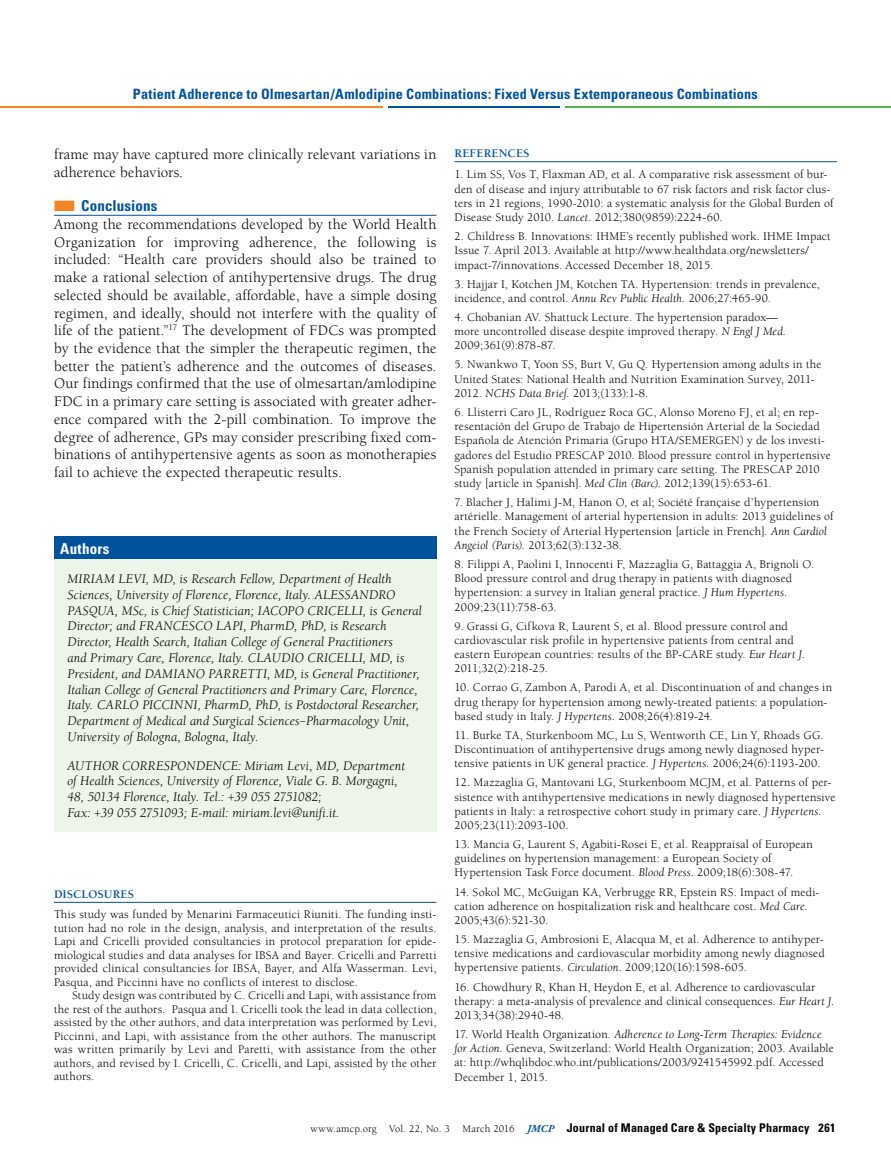
<style>
.page{position:relative;width:891px;height:1175px;background:#fff}
.page>*{position:absolute;margin:0;border:0;box-sizing:border-box;transform-origin:0 0}
.t1{font:15px/17.7px "Berkeley Pro";letter-spacing:.005em;color:#000}
.t2{font:700 condensed 15px "Univers";letter-spacing:.01em;color:#00529c}
.t3{font:700 condensed 15px "Univers";letter-spacing:.02em;color:#fff}
.t4{font:700 condensed 14.25px "Univers";letter-spacing:.01em;color:#00529c}
.t5{font:italic 13.5px/15.8px "Berkeley Pro";letter-spacing:.01em;color:#000}
.t6{font:12px/14.2px "Berkeley Pro";letter-spacing:.015em;color:#000}
.t7{font:700 condensed 12px "Univers";letter-spacing:.015em;color:#000}
.t8{font:700 12px "Berkeley Pro";letter-spacing:.005em;color:#00529c}
.s1{color:#f58427}
.s2{font-style:italic}
.s3{font-family:"Berkeley Pro";font-weight:400;font-stretch:normal;font-size:10.5px}
.s4{font-family:"Adobe Garamond Pro";font-style:italic;font-stretch:normal;font-size:10.5px;color:#00529c}
</style>
<div class="page">
<hr style="left:0;top:107px;width:383px;height:1px;background:#f58427">
<hr style="left:388px;top:107px;width:172px;height:1px;background:#00529c">
<hr style="left:565px;top:107px;width:326px;height:1px;background:#54b948">
<hr style="left:455px;top:161px;width:382px;height:1px;background:#00529c">
<hr style="left:54px;top:215px;width:382px;height:1px;background:#00529c">
<div style="left:54px;top:538px;width:382px;height:293px;background:#ecf5e8"></div>
<div style="left:54px;top:536px;width:382px;height:23px;background:#00529c"></div>
<hr style="left:54px;top:902px;width:382px;height:1px;background:#00529c">
<p class="t4" style="left:133px;top:85px;width:626px">Patient Adherence to Olmesartan/Amlodipine Combinations: Fixed Versus Extemporaneous Combinations</p>
<p class="t1" style="left:54px;top:146px;width:384px">frame may have captured more clinically relevant variations in adherence behaviors.</p>
<p class="t2" style="left:54px;top:196px;width:105px"><span class="s1">■■</span> Conclusions</p>
<p class="t1" style="left:54px;top:216px;width:384px;text-align:justify">Among the recommendations developed by the World Health Organization for improving adherence, the following is included: “Health care providers should also be trained to make a rational selection of antihypertensive drugs. The drug selected should be available, affordable, have a simple dosing regimen, and ideally, should not interfere with the quality of life of the patient.”<sup>17</sup> The development of FDCs was prompted by the evidence that the simpler the therapeutic regimen, the better the patient’s adherence and the outcomes of diseases.<br>Our findings confirmed that the use of olmesartan/amlodipine FDC in a primary care setting is associated with greater adher&shy;ence compared with the 2-pill combination. To improve the degree of adherence, GPs may consider prescribing fixed com&shy;binations of antihypertensive agents as soon as monotherapies fail to achieve the expected therapeutic results.</p>
<p class="t3" style="left:60px;top:539px;width:51px">Authors</p>
<p class="t5" style="left:68px;top:571px;width:356px">MIRIAM LEVI, MD, is Research Fellow, Department of Health Sciences, University of Florence, Florence, Italy. ALESSANDRO PASQUA, MSc, is Chief Statistician; IACOPO CRICELLI, is General Director; and FRANCESCO LAPI, PharmD, PhD, is Research Director, Health Search, Italian College of General Practitioners<br>and Primary Care, Florence, Italy. CLAUDIO CRICELLI, MD, is President, and DAMIANO PARRETTI, MD, is General Practitioner, Italian College of General Practitioners and Primary Care, Florence, Italy. CARLO PICCINNI, PharmD, PhD, is Postdoctoral Researcher, Department of Medical and Surgical Sciences−Pharmacology Unit, University of Bologna, Bologna, Italy.</p>
<p class="t5" style="left:68px;top:757px;width:339px">AUTHOR CORRESPONDENCE: Miriam Levi, MD, Department of Health Sciences, University of Florence, Viale G. B. Morgagni, 48, 50134 Florence, Italy. Tel.: +39 055 2751082;<br>Fax: +39 055 2751093; E-mail: miriam.levi@unifi.it.</p>
<p class="t8" style="left:54px;top:887px;width:82px">DISCLOSURES</p>
<p class="t6" style="left:54px;top:908px;width:384px;line-height:13.5px;text-align:justify">This study was funded by Menarini Farmaceutici Riuniti. The funding insti&shy;tution had no role in the design, analysis, and interpretation of the results.<br>Lapi and Cricelli provided consultancies in protocol preparation for epide&shy;miological studies and data analyses for IBSA and Bayer. Cricelli and Parretti provided clinical consultancies for IBSA, Bayer, and Alfa Wasserman. Levi, Pasqua, and Piccinni have no conflicts of interest to disclose.</p>
<p class="t6" style="left:54px;top:989px;width:384px;line-height:13.5px;text-align:justify;text-indent:18px">Study design was contributed by C. Cricelli and Lapi, with assistance from the rest of the authors. Pasqua and I. Cricelli took the lead in data collection, assisted by the other authors, and data interpretation was performed by Levi, Piccinni, and Lapi, with assistance from the other authors. The manuscript was written primarily by Levi and Paretti, with assistance from the other authors, and revised by I. Cricelli, C. Cricelli, and Lapi, assisted by the other authors.</p>
<p class="t8" style="left:455px;top:146px;width:77px">REFERENCES</p>
<p class="t6" style="left:455px;top:168px;width:380px">1. Lim SS, Vos T, Flaxman AD, et al. A comparative risk assessment of bur&shy;den of disease and injury attributable to 67 risk factors and risk factor clus&shy;ters in 21 regions, 1990-2010: a systematic analysis for the Global Burden of Disease Study 2010. <span class="s2">Lancet</span>. 2012;380(9859):2224-60.</p>
<p class="t6" style="left:455px;top:229px;width:378px">2. Childress B. Innovations: IHME’s recently published work. IHME Impact<br>Issue 7. April 2013. Available at http://www.healthdata.org/newsletters/ impact-7/innovations. Accessed December 18, 2015.</p>
<p class="t6" style="left:455px;top:277px;width:367px">3. Hajjar I, Kotchen JM, Kotchen TA. Hypertension: trends in prevalence, incidence, and control. <span class="s2">Annu Rev Public Health.</span> 2006;27:465-90.</p>
<p class="t6" style="left:455px;top:310px;width:333px">4. Chobanian AV. Shattuck Lecture. The hypertension paradox— more uncontrolled disease despite improved therapy. <span class="s2">N Engl J Med.<br></span>2009;361(9):878-87.</p>
<p class="t6" style="left:455px;top:358px;width:369px">5. Nwankwo T, Yoon SS, Burt V, Gu Q. Hypertension among adults in the<br>United States: National Health and Nutrition Examination Survey, 2011-<br>2012. <span class="s2">NCHS Data Brief.</span> 2013;(133):1-8.</p>
<p class="t6" style="left:455px;top:405px;width:378px">6. Llisterri Caro JL, Rodríguez Roca GC, Alonso Moreno FJ, et al; en rep&shy;resentación del Grupo de Trabajo de Hipertensión Arterial de la Sociedad Española de Atención Primaria (Grupo HTA/SEMERGEN) y de los investi&shy;gadores del Estudio PRESCAP 2010. Blood pressure control in hypertensive Spanish population attended in primary care setting. The PRESCAP 2010 study [article in Spanish]. <span class="s2">Med Clin (Barc).</span> 2012;139(15):653-61.</p>
<p class="t6" style="left:455px;top:495px;width:381px">7. Blacher J, Halimi J-M, Hanon O, et al; Société française d’hypertension artérielle. Management of arterial hypertension in adults: 2013 guidelines of the French Society of Arterial Hypertension [article in French]. <span class="s2">Ann Cardiol Angeiol (Paris).</span> 2013;62(3):132-38.</p>
<p class="t6" style="left:455px;top:557px;width:361px">8. Filippi A, Paolini I, Innocenti F, Mazzaglia G, Battaggia A, Brignoli O.<br>Blood pressure control and drug therapy in patients with diagnosed hypertension: a survey in Italian general practice. <span class="s2">J Hum Hypertens.<br></span>2009;23(11):758-63.</p>
<p class="t6" style="left:455px;top:619px;width:352px">9. Grassi G, Cifkova R, Laurent S, et al. Blood pressure control and cardiovascular risk profile in hypertensive patients from central and eastern European countries: results of the BP-CARE study. <span class="s2">Eur Heart J.<br></span>2011;32(2):218-25.</p>
<p class="t6" style="left:455px;top:680px;width:379px">10. Corrao G, Zambon A, Parodi A, et al. Discontinuation of and changes in drug therapy for hypertension among newly-treated patients: a population&shy;based study in Italy. <span class="s2">J Hypertens.</span> 2008;26(4):819-24.</p>
<p class="t6" style="left:455px;top:728px;width:371px;text-align:justify">11. Burke TA, Sturkenboom MC, Lu S, Wentworth CE, Lin Y, Rhoads GG.<br>Discontinuation of antihypertensive drugs among newly diagnosed hyper&shy;tensive patients in UK general practice. <span class="s2">J Hypertens</span>. 2006;24(6):1193-200.</p>
<p class="t6" style="left:455px;top:775px;width:383px">12. Mazzaglia G, Mantovani LG, Sturkenboom MCJM, et al. Patterns of per&shy;sistence with antihypertensive medications in newly diagnosed hypertensive patients in Italy: a retrospective cohort study in primary care. <span class="s2">J Hypertens.<br></span>2005;23(11):2093-100.</p>
<p class="t6" style="left:455px;top:837px;width:360px">13. Mancia G, Laurent S, Agabiti-Rosei E, et al. Reappraisal of European guidelines on hypertension management: a European Society of<br>Hypertension Task Force document. <span class="s2">Blood Press</span>. 2009;18(6):308-47.</p>
<p class="t6" style="left:455px;top:884px;width:367px">14. Sokol MC, McGuigan KA, Verbrugge RR, Epstein RS. Impact of medi&shy;cation adherence on hospitalization risk and healthcare cost. <span class="s2">Med Care.<br></span>2005;43(6):521-30.</p>
<p class="t6" style="left:455px;top:932px;width:372px;text-align:justify">15. Mazzaglia G, Ambrosioni E, Alacqua M, et al. Adherence to antihyper&shy;tensive medications and cardiovascular morbidity among newly diagnosed hypertensive patients. <span class="s2">Circulation</span>. 2009;120(16):1598-605.</p>
<p class="t6" style="left:455px;top:979px;width:381px">16. Chowdhury R, Khan H, Heydon E, et al. Adherence to cardiovascular therapy: a meta-analysis of prevalence and clinical consequences. <span class="s2">Eur Heart J.<br></span>2013;34(38):2940-48.</p>
<p class="t6" style="left:455px;top:1027px;width:381px">17. World Health Organization. <span class="s2">Adherence to Long-Term Therapies: Evidence for Action.</span> Geneva, Switzerland: World Health Organization; 2003. Available at: http://whqlibdoc.who.int/publications/2003/9241545992.pdf. Accessed December 1, 2015.</p>
<p class="t7" style="left:311px;top:1120px;width:526px"><span class="s3">www.amcp.org Vol. 22, No. 3 March 2016</span> <span class="s4">JMCP</span> Journal of Managed Care &amp; Specialty Pharmacy 261</p>
</div>
